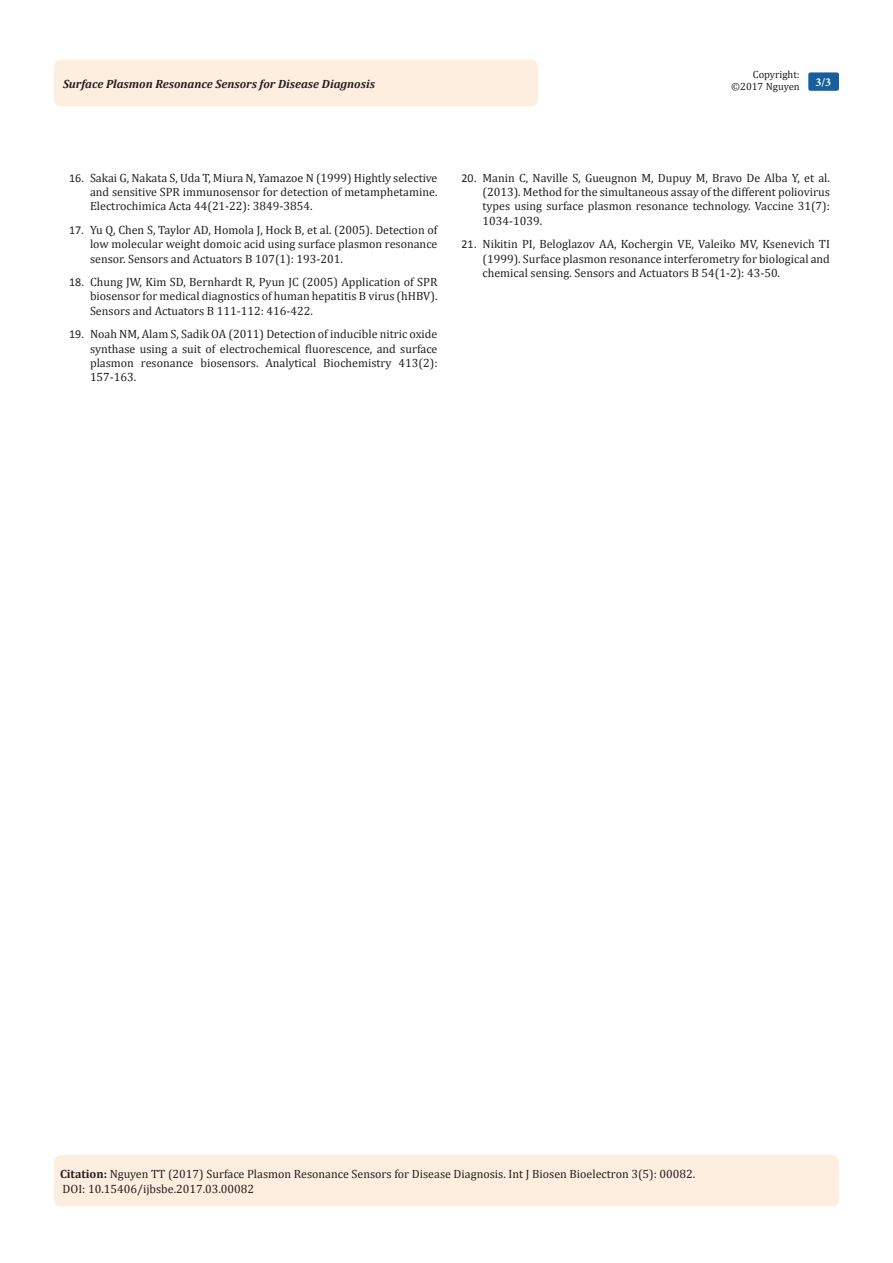
<style>
.page{position:relative;width:893px;height:1263px;background:#fff}
.page>*{position:absolute;margin:0;border:0;box-sizing:border-box;transform-origin:0 0}
.Citation{font:12px/14.4px "Cambria";color:#231f20;text-align:justify}
.t1{font:italic 700 12px "Cambria";color:#231f20}
.t2{font:700 12px "Minion Pro";color:#fff}
.t3{font:10.5px/12.6px "Cambria";color:#231f20;text-align:right}
.s1{font-family:"Calibri"}
.s2{font-weight:700}
</style>
<div class="page">
<div style="left:54px;top:1155px;width:785px;height:51px;background:#feeee0;border-radius:7px"></div>
<div style="left:54px;top:60px;width:484px;height:46px;background:#feeee0;border-radius:8px"></div>
<div style="left:808px;top:72px;width:31px;height:19px;background:#18609d;border-radius:2px"></div>
<p class="t3" style="left:731px;top:68px;width:70px">Copyright: ©2017 Nguyen</p>
<p class="t1" style="left:63px;top:75px;width:314px">Surface Plasmon Resonance Sensors for Disease Diagnosis</p>
<p class="t2" style="left:815px;top:74px;width:17px">3/3</p>
<p class="Citation" style="left:90px;top:170px;width:349px;text-indent:-21px"><span class="s1">16.</span> Sakai G, Nakata S, Uda T, Miura N, Yamazoe N (1999) Hightly selective and sensitive SPR immunosensor for detection of metamphetamine.<br>Electrochimica Acta 44(21-22): 3849-3854.</p>
<p class="Citation" style="left:90px;top:222px;width:349px;text-indent:-21px"><span class="s1">17.</span> Yu Q, Chen S, Taylor AD, Homola J, Hock B, et al. (2005). Detection of low molecular weight domoic acid using surface plasmon resonance sensor. Sensors and Actuators B 107(1): 193-201.</p>
<p class="Citation" style="left:90px;top:275px;width:349px;text-indent:-21px"><span class="s1">18.</span> Chung JW, Kim SD, Bernhardt R, Pyun JC (2005) Application of SPR biosensor for medical diagnostics of human hepatitis B virus (hHBV).<br>Sensors and Actuators B 111-112: 416-422.</p>
<p class="Citation" style="left:90px;top:327px;width:349px;text-indent:-21px"><span class="s1">19.</span> Noah NM, Alam S, Sadik OA (2011) Detection of inducible nitric oxide synthase using a suit of electrochemical fluorescence, and surface plasmon resonance biosensors. Analytical Biochemistry 413(2):<br>157-163.</p>
<p class="Citation" style="left:482px;top:170px;width:349px;text-indent:-21px"><span class="s1">20.</span> Manin C, Naville S, Gueugnon M, Dupuy M, Bravo De Alba Y, et al. (2013). Method for the simultaneous assay of the different poliovirus types using surface plasmon resonance technology. Vaccine 31(7):<br>1034-1039.</p>
<p class="Citation" style="left:482px;top:237px;width:349px;text-indent:-21px"><span class="s1">21.</span> Nikitin PI, Beloglazov AA, Kochergin VE, Valeiko MV, Ksenevich TI (1999). Surface plasmon resonance interferometry for biological and chemical sensing. Sensors and Actuators B 54(1-2): 43-50.</p>
<p class="Citation" style="left:60px;top:1167px;width:637px"><span class="s2">Citation:</span> Nguyen TT (2017) Surface Plasmon Resonance Sensors for Disease Diagnosis. Int J Biosen Bioelectron 3(5): 00082.</p>
<p class="Citation" style="left:63px;top:1181px;width:193px">DOI: 10.15406/ijbsbe.2017.03.00082</p>
</div>
